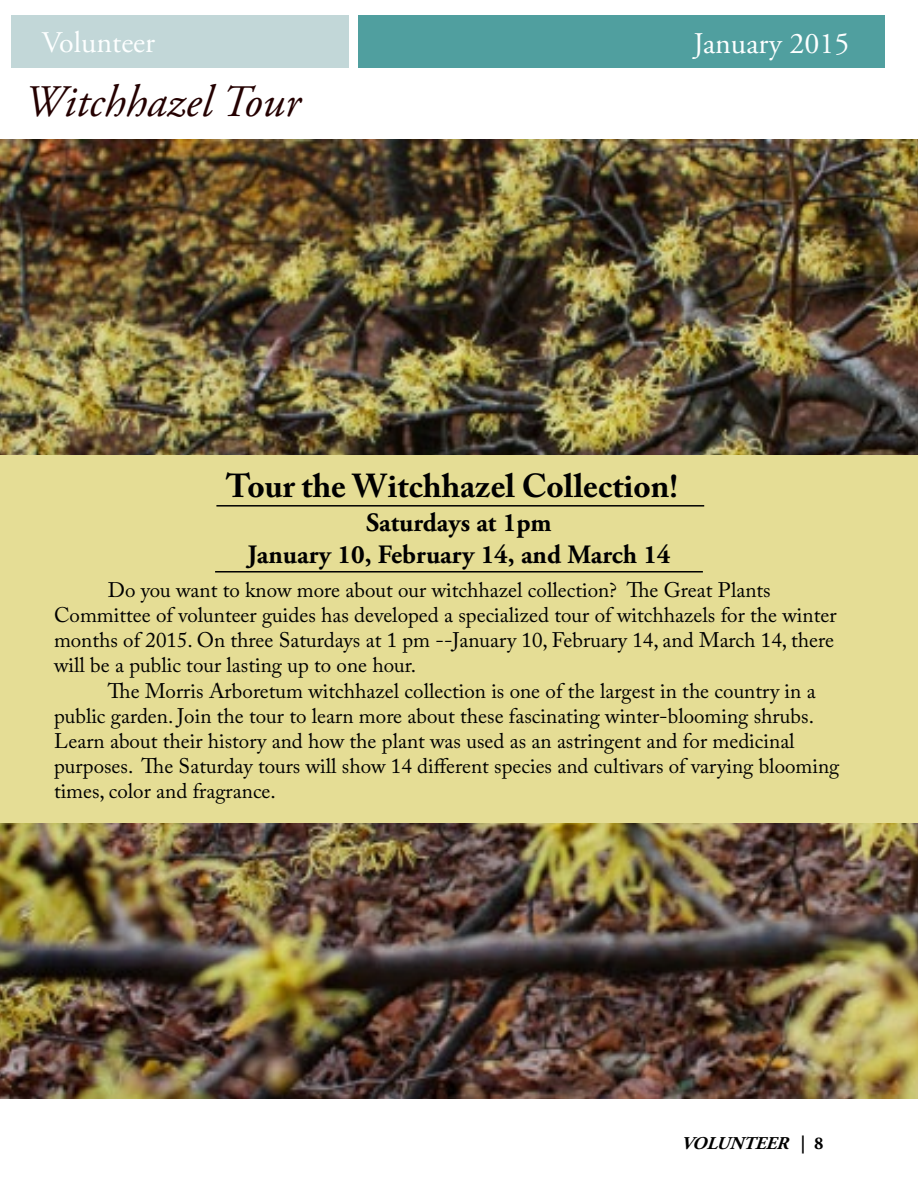
<style>
.page{position:relative;width:918px;height:1188px;background:#fff}
.page>*{position:absolute;margin:0;border:0;box-sizing:border-box;transform-origin:0 0}
.t1{font:italic 45px "Adobe Garamond Pro";color:#240000}
.t2{font:700 33px "Adobe Caslon Pro";color:#000}
.t3{font:30px "Adobe Garamond Pro";color:#fdffff}
.t4{font:700 26.4px/32.4px "Adobe Garamond Pro";color:#000;text-align:center}
.t5{font:21px/25.2px "Adobe Caslon Pro";color:#000}
.t6{font:italic 700 18px "Adobe Garamond Pro";color:#000}
.s1{font-style:normal}
</style>
<div class="page">
<div style="left:358px;top:15px;width:526px;height:52px;background:#509f9f"></div>
<div style="left:12px;top:15px;width:337px;height:52px;background:#c2d7d8"></div>
<img style="left:0;top:140px;width:918px;height:958px">
<div style="left:0;top:455px;width:918px;height:367px;background:#e5dd95"></div>
<hr style="left:216px;top:505px;width:488px;height:2px;background:#000">
<hr style="left:215px;top:571px;width:488px;height:2px;background:#000">
<h3 class="t3" style="left:42px;top:25px;width:115px">Volunteer</h3>
<h3 class="t3" style="left:694px;top:26px;width:157px">January 2015</h3>
<h3 class="t3" style="left:659px;top:26px;width:124px">September</h3>
<h3 class="t3" style="left:835px;top:26px;width:16px">2</h3>
<h1 class="t1" style="left:25px;top:75px;width:277px">Witchhazel Tour</h1>
<h2 class="t2" style="left:226px;top:466px;width:453px">Tour the Witchhazel Collection!</h2>
<p class="t4" style="left:247px;top:507px;width:425px">Saturdays at 1pm<br>January 10, February 14, and March 14</p>
<p class="t5" style="left:54px;top:577px;width:784px;text-indent:54px">Do you want to know more about our witchhazel collection? The Great Plants Committee of volunteer guides has developed a specialized tour of witchhazels for the winter months of 2015. On three Saturdays at 1 pm --January 10, February 14, and March 14, there will be a public tour lasting up to one hour.</p>
<p class="t5" style="left:54px;top:678px;width:787px;text-indent:54px">The Morris Arboretum witchhazel collection is one of the largest in the country in a public garden. Join the tour to learn more about these fascinating winter-blooming shrubs.<br>Learn about their history and how the plant was used as an astringent and for medicinal purposes. The Saturday tours will show 14 different species and cultivars of varying blooming times, color and fragrance.</p>
<p class="t6" style="left:681px;top:1132px;width:144px">VOLUNTEER <span class="s1">| 8</span></p>
</div>
